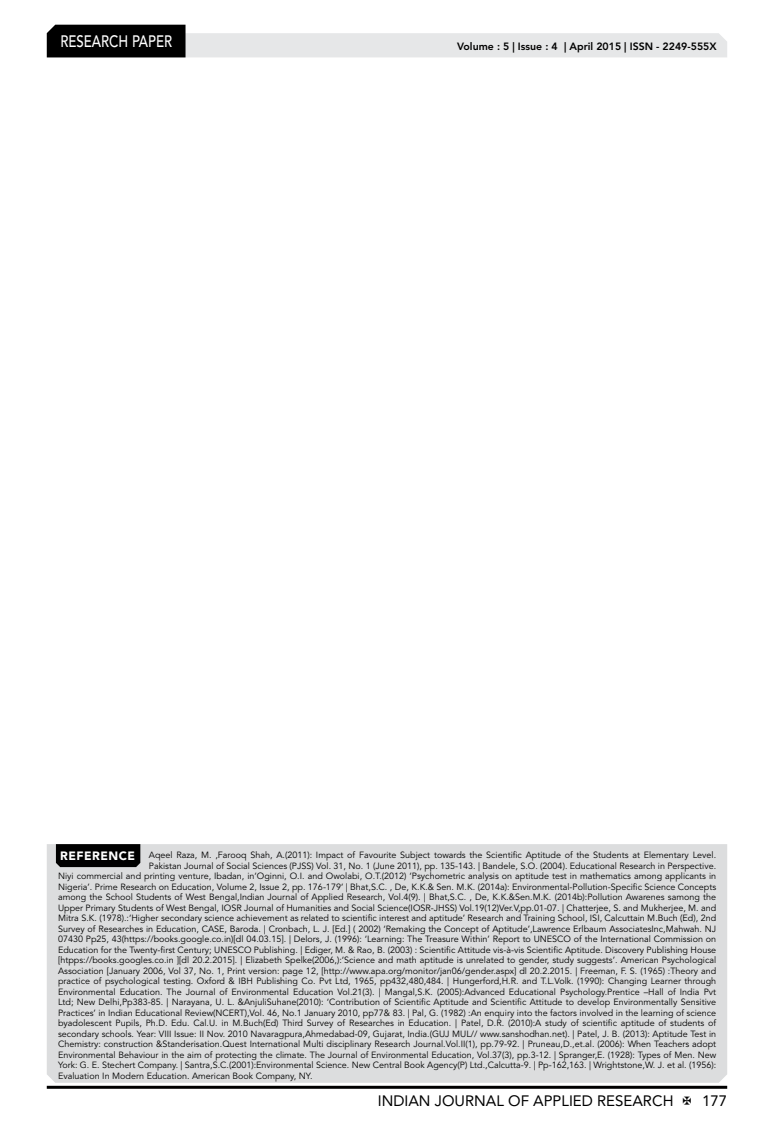
<style>
.page{position:relative;width:774px;height:1136px;background:#fff}
.page>*{position:absolute;margin:0;border:0;box-sizing:border-box;transform-origin:0 0}
.t1{font:500 16.5px "Avenir LT Std";color:#fff;scale:.8 1}
.t2{font:15px "Avenir LT Std";color:#000}
.t3{font:800 10.5px "Avenir LT Std";color:#000}
.t4{font:9px "Avenir LT Std";color:#000}
.s1{font-weight:900;font-size:12px;color:#fff}
</style>
<div class="page">
<hr style="left:47px;top:1085px;width:680px;height:3px;background:#000">
<svg style="left:47px;top:25px;width:680px;height:32px"></svg>
<div style="left:47px;top:844px;width:680px;height:238px;background:#dcddde"></div>
<div style="left:56px;top:844px;width:84px;height:23px;background:#000"></div>
<h1 class="t1" style="left:60px;top:32px;width:139px">RESEARCH PAPER</h1>
<p class="t3" style="left:457px;top:41px;width:261px">Volume : 5 | Issue : 4 | April 2015 | ISSN - 2249-555X</p>
<p class="t4" style="left:60px;top:849px;width:657px"><span class="s1">REFERENCE</span> Aqeel Raza, M. ,Farooq Shah, A.(2011): Impact of Favourite Subject towards the Scientific Aptitude of the Students at Elementary Level.</p>
<p class="t4" style="left:149px;top:860px;width:569px">Pakistan Journal of Social Sciences (PJSS) Vol. 31, No. 1 (June 2011), pp. 135-143. | Bandele, S.O. (2004). Educational Research in Perspective.</p>
<p class="t4" style="left:58px;top:870px;width:660px">Niyi commercial and printing venture, Ibadan, in‘Oginni, O.I. and Owolabi, O.T.(2012) ‘Psychometric analysis on aptitude test in mathematics among applicants in</p>
<p class="t4" style="left:58px;top:881px;width:659px">Nigeria’. Prime Research on Education, Volume 2, Issue 2, pp. 176-179’ | Bhat,S.C. , De, K.K.&amp; Sen. M.K. (2014a): Environmental-Pollution-Specific Science Concepts</p>
<p class="t4" style="left:58px;top:891px;width:659px">among the School Students of West Bengal,Indian Journal of Applied Research, Vol.4(9). | Bhat,S.C. , De, K.K.&amp;Sen.M.K. (2014b):Pollution Awarenes samong the</p>
<p class="t4" style="left:58px;top:902px;width:660px">Upper Primary Students of West Bengal, IOSR Journal of Humanities and Social Science(IOSR-JHSS) Vol.19(12)Ver.V,pp.01-07. | Chatterjee, S. and Mukherjee, M. and</p>
<p class="t4" style="left:58px;top:912px;width:659px">Mitra S.K. (1978).:‘Higher secondary science achievement as related to scientific interest and aptitude’ Research and Training School, ISI, Calcuttain M.Buch (Ed), 2nd</p>
<p class="t4" style="left:58px;top:923px;width:660px">Survey of Researches in Education, CASE, Baroda. | Cronbach, L. J. [Ed.] ( 2002) ‘Remaking the Concept of Aptitude’,Lawrence Erlbaum AssociatesInc,Mahwah. NJ</p>
<p class="t4" style="left:58px;top:933px;width:660px">07430 Pp25, 43(https://books.google.co.in)[dl 04.03.15]. | Delors, J. (1996): ‘Learning: The Treasure Within’ Report to UNESCO of the International Commission on</p>
<p class="t4" style="left:58px;top:944px;width:659px">Education for the Twenty-first Century; UNESCO Publishing. | Ediger, M. &amp; Rao, B. (2003) : Scientific Attitude vis-à-vis Scientific Aptitude. Discovery Publishing House</p>
<p class="t4" style="left:58px;top:954px;width:659px">[htpps://books.googles.co.in ][dl 20.2.2015]. | Elizabeth Spelke(2006,):‘Science and math aptitude is unrelated to gender, study suggests’. American Psychological</p>
<p class="t4" style="left:58px;top:965px;width:660px">Association [January 2006, Vol 37, No. 1, Print version: page 12, [http://www.apa.org/monitor/jan06/gender.aspx] dl 20.2.2015. | Freeman, F. S. (1965) :Theory and</p>
<p class="t4" style="left:58px;top:975px;width:659px">practice of psychological testing. Oxford &amp; IBH Publishing Co. Pvt Ltd, 1965, pp432,480,484. | Hungerford,H.R. and T.L.Volk. (1990): Changing Learner through</p>
<p class="t4" style="left:58px;top:986px;width:659px">Environmental Education. The Journal of Environmental Education Vol.21(3). | Mangal,S.K. (2005):Advanced Educational Psychology.Prentice –Hall of India Pvt</p>
<p class="t4" style="left:58px;top:996px;width:659px">Ltd; New Delhi,Pp383-85. | Narayana, U. L. &amp;AnjuliSuhane(2010): ‘Contribution of Scientific Aptitude and Scientific Attitude to develop Environmentally Sensitive</p>
<p class="t4" style="left:58px;top:1007px;width:660px">Practices’ in Indian Educational Review(NCERT),Vol. 46, No.1 January 2010, pp77&amp; 83. | Pal, G. (1982) :An enquiry into the factors involved in the learning of science</p>
<p class="t4" style="left:58px;top:1017px;width:660px">byadolescent Pupils, Ph.D. Edu. Cal.U. in M.Buch(Ed) Third Survey of Researches in Education. | Patel, D.R. (2010):A study of scientific aptitude of students of</p>
<p class="t4" style="left:58px;top:1028px;width:660px">secondary schools. Year: VIII Issue: II Nov. 2010 Navaragpura,Ahmedabad-09, Gujarat, India.(GUJ MUL// www.sanshodhan.net). | Patel, J. B. (2013): Aptitude Test in</p>
<p class="t4" style="left:58px;top:1038px;width:660px">Chemistry: construction &amp;Standerisation.Quest International Multi disciplinary Research Journal.Vol.II(1), pp.79-92. | Pruneau,D.,et.al. (2006): When Teachers adopt</p>
<p class="t4" style="left:58px;top:1049px;width:660px">Environmental Behaviour in the aim of protecting the climate. The Journal of Environmental Education, Vol.37(3), pp.3-12. | Spranger,E. (1928): Types of Men. New</p>
<p class="t4" style="left:58px;top:1059px;width:660px">York: G. E. Stechert Company. | Santra,S.C.(2001):Environmental Science. New Central Book Agency(P) Ltd.,Calcutta-9. | Pp-162,163. | Wrightstone,W. J. et al. (1956):</p>
<p class="t4" style="left:58px;top:1070px;width:256px">Evaluation In Modern Education. American Book Company, NY.</p>
<h2 class="t2" style="left:378px;top:1091px;width:297px">INDIAN JOURNAL OF APPLIED RESEARCH</h2>
<h2 class="t2" style="left:702px;top:1091px;width:27px">177</h2>
</div>
